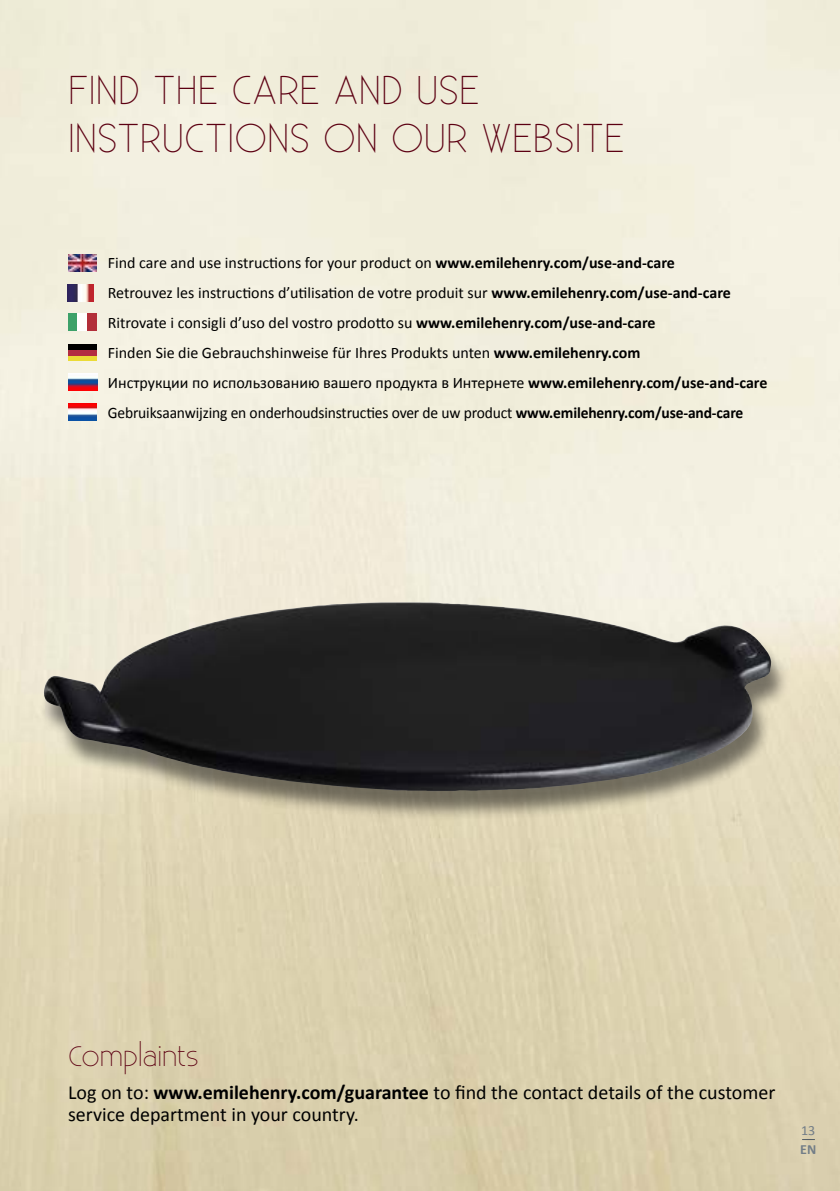
<style>
.page{position:relative;width:840px;height:1191px;background:#fff}
.page>*{position:absolute;margin:0;border:0;box-sizing:border-box;transform-origin:0 0}
.t1{font:300 40px/48px "Existence";color:#5c0012}
.t2{font:300 28px "Existence";color:#5c0012}
.t3{font:20px/22px "Calibri";color:#000}
.t4{font:16px/30px "Calibri";color:#000}
.t5{font:14px "Calibri";color:#727d87}
.t6{font:700 14px "Calibri";color:#727d87}
.s1{font-weight:700}
</style>
<div class="page">
<img style="left:0;top:0;width:839px;height:1191px">
<svg style="left:801px;top:1139px;width:13px;height:1px"></svg>
<img style="left:68px;top:254px;width:29px;height:17px">
<img style="left:68px;top:284px;width:25px;height:18px">
<div style="left:68px;top:344px;width:29px;height:6px;background:#000"></div>
<div style="left:68px;top:355px;width:29px;height:6px;background:#ebdb37"></div>
<div style="left:68px;top:350px;width:29px;height:5px;background:#b32d42"></div>
<div style="left:87px;top:314px;width:10px;height:17px;background:#b22f3a"></div>
<div style="left:68px;top:314px;width:10px;height:17px;background:#3da16a"></div>
<div style="left:77px;top:314px;width:10px;height:17px;background:#fff"></div>
<img style="left:68px;top:403px;width:29px;height:17px">
<img style="left:69px;top:374px;width:28px;height:17px">
<div style="left:39px;top:606px;width:750px;height:214px;background:#000;opacity:.5"></div>
<img style="left:41px;top:602px;width:730px;height:189px">
<h1 class="t1" style="left:68px;top:64px;width:558px">FIND THE CARE AND USE<br>INSTRUCTIONS ON OUR WEBSITE</h1>
<p class="t4" style="left:108px;top:247px;width:660px">Find care and use instructions for your product on <span class="s1">www.emilehenry.com/use-and-care<br></span>Retrouvez les instructions d’utilisation de votre produit sur <span class="s1">www.emilehenry.com/use-and-care </span>Ritrovate i consigli d’uso del vostro prodotto su <span class="s1">www.emilehenry.com/use-and-care<br></span>Finden Sie die Gebrauchshinweise für Ihres Produkts unten <span class="s1">www.emilehenry.com<br></span>Инструкции по использованию вашего продукта в Интернете <span class="s1">www.emilehenry.com/use-and-care </span>Gebruiksaanwijzing en onderhoudsinstructies over de uw product <span class="s1">www.emilehenry.com/use-and-care</span></p>
<h2 class="t2" style="left:68px;top:1035px;width:132px">Complaints</h2>
<p class="t3" style="left:68px;top:1081px;width:708px">Log on to: <span class="s1">www.emilehenry.com/guarantee</span> to find the contact details of the customer service department in your country.</p>
<p class="t5" style="left:800px;top:1122px;width:16px">13</p>
<p class="t6" style="left:799px;top:1140px;width:18px">EN</p>
</div>
